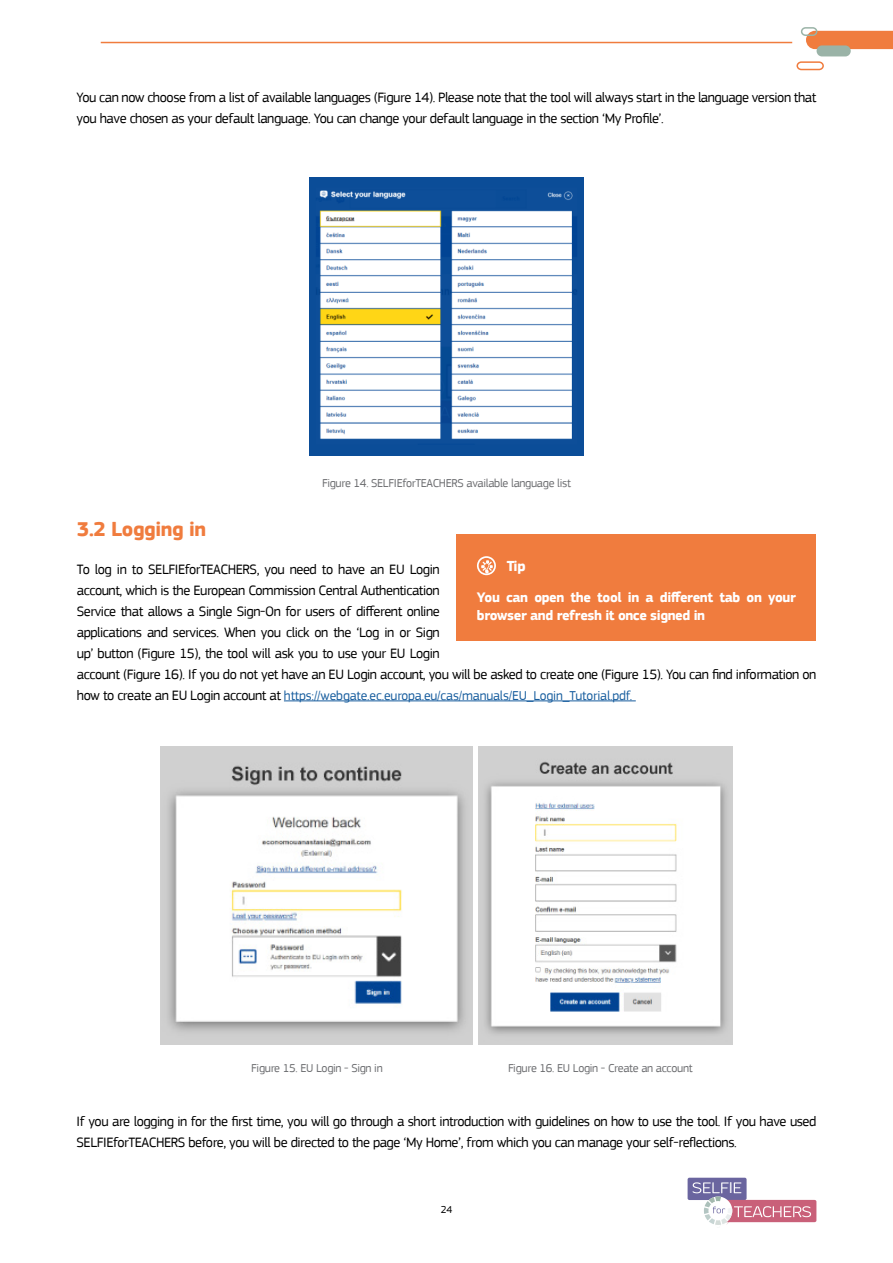
<style>
.page{position:relative;width:893px;height:1263px;background:#fff}
.page>*{position:absolute;margin:0;border:0;box-sizing:border-box;transform-origin:0 0}
.t1{font:700 21px "PF Square Sans Pro";letter-spacing:-.02em;color:#f07c3e}
.t2{font:16.5px "PF Square Sans Pro";color:#fff}
.Body{font:700 15px "PF Square Sans Pro";color:#fff}
.t3{font:14.25px/21px "PF Square Sans Pro";letter-spacing:-.03em;color:#000}
.Body-2{font:700 14.25px/18px "PF Square Sans Pro";letter-spacing:-.03em;color:#fff}
.t4{font:13.5px "PF Square Sans Pro";letter-spacing:-.01em;color:#175d9e}
.Figura_X{font:12px "PF Square Sans Pro";letter-spacing:-.025em;color:#6c6d70}
.t5{font:10.5px "PF Square Sans Pro";color:#000}
.s1{font-size:14.25px;color:#000}
</style>
<div class="page">
<div style="left:688px;top:1178px;width:59px;height:22px;background:#6a659f;border-radius:2px"></div>
<svg style="left:692px;top:1182px;width:124px;height:43px"></svg>
<img style="left:309px;top:177px;width:275px;height:278px">
<img style="left:160px;top:746px;width:313px;height:298px">
<img style="left:478px;top:746px;width:255px;height:298px">
<hr style="left:284px;top:700px;width:352px;height:1px;background:#175d9e">
<div style="left:457px;top:534px;width:359px;height:106px;background:#f07c3e"></div>
<svg style="left:477px;top:556px;width:19px;height:19px"></svg>
<svg style="left:806px;top:31px;width:87px;height:18px"></svg>
<svg style="left:796px;top:61px;width:28px;height:10px"></svg>
<div style="left:801px;top:27px;width:16px;height:9px;border:2px solid #9ab3a7;border-radius:4px"></div>
<div style="left:817px;top:45px;width:34px;height:11px;background:#9ab3a7;border-radius:5px"></div>
<hr style="left:101px;top:42px;width:691px;height:1px;background:#f07c3e">
<h2 class="t3" style="left:77px;top:87px;width:741px">You can now choose from a list of available languages (Figure 14). Please note that the tool will always start in the language version that you have chosen as your default language. You can change your default language in the section ‘My Profile’.</h2>
<p class="Figura_X" style="left:322px;top:476px;width:250px">Figure 14. SELFIEforTEACHERS available language list</p>
<h2 class="t1" style="left:77px;top:516px;width:131px">3.2 Logging in</h2>
<h2 class="t3" style="left:77px;top:559px;width:741px">To log in to SELFIEforTEACHERS, you need to have an EU Login<br>account, which is the European Commission Central Authentication<br>Service that allows a Single Sign-On for users of different online<br>applications and services. When you click on the ‘Log in or Sign<br>up’ button (Figure 15), the tool will ask you to use your EU Login<br>account (Figure 16). If you do not yet have an EU Login account, you will be asked to create one (Figure 15). You can find information on</h2>
<h2 class="t4" style="left:77px;top:687px;width:557px"><span class="s1">how to create an EU Login account at</span> https://webgate.ec.europa.eu/cas/manuals/EU_Login_Tutorial.pdf.</h2>
<p class="Body" style="left:507px;top:557px;width:20px">Tip</p>
<p class="Body-2" style="left:477px;top:588px;width:320px">You can open the tool in a different tab on your browser and refresh it once signed in</p>
<p class="Figura_X" style="left:251px;top:1060px;width:133px">Figure 15. EU Login - Sign in</p>
<p class="Figura_X" style="left:508px;top:1060px;width:186px">Figure 16. EU Login - Create an account</p>
<h2 class="t3" style="left:77px;top:1111px;width:741px">If you are logging in for the first time, you will go through a short introduction with guidelines on how to use the tool. If you have used<br>SELFIEforTEACHERS before, you will be directed to the page ‘My Home’, from which you can manage your self-reflections.</h2>
<p class="t5" style="left:441px;top:1203px;width:13px">24</p>
<p class="t2" style="left:729px;top:1178px;width:6px">I</p>
</div>
